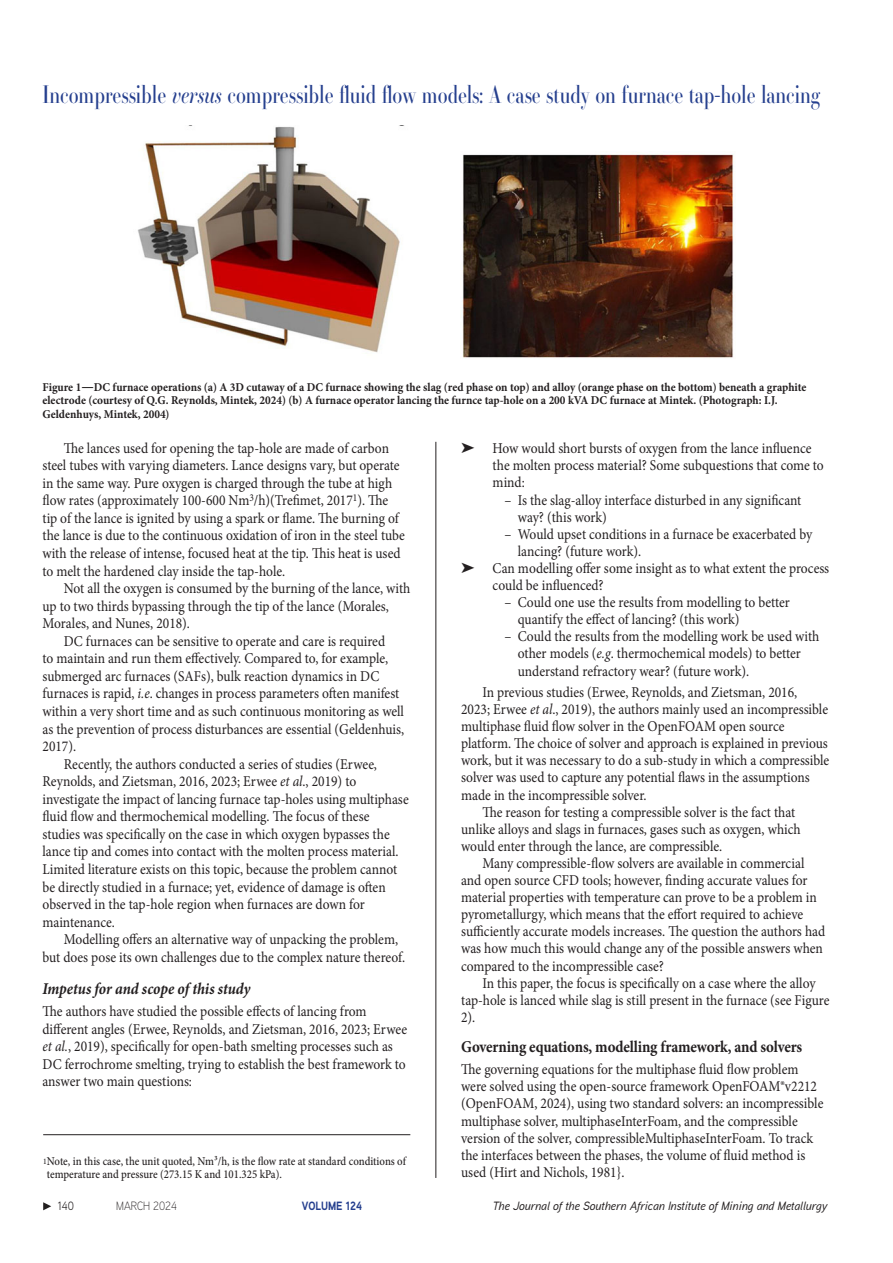
<style>
.page{position:relative;width:893px;height:1263px;background:#fff}
.page>*{position:absolute;margin:0;border:0;box-sizing:border-box;transform-origin:0 0}
.t1{font:24px "Essonnes Headline";color:#253f8e;scale:.8 1}
._1st_Level_Header{font:700 16.5px "Minion Pro";letter-spacing:-.01em;color:#231f20;scale:.9 1}
._2nd_Level_header{font:italic 700 16.5px "Minion Pro";letter-spacing:-.005em;color:#231f20;scale:.9 1}
.Body_Copy{font:15px/17.5px "Minion Pro";color:#231f20;scale:.9 1}
._1st_Para{font:15px/17.2px "Minion Pro";letter-spacing:-.005em;color:#231f20;scale:.9 1}
.Figure_captions{font:700 12px/13.5px "Minion Pro";color:#231f20;scale:.94 1}
.Table_text{font:500 12px/12.9px "Minion Pro";color:#231f20;scale:.9 1}
.t2{font:italic 500 12px "Aaux Next";color:#231f20}
.t3{font:300 12px "Aaux Next";color:#231f20;scale:.9 1}
.t4{font:700 12px "Aaux Next";color:#253f8e;scale:.9 1}
.t5{font:12px "Aaux Next";color:#231f20;scale:.9 1}
.s1{font-style:italic}
.s2{font-size:15px}
.s3{font-size:8.4px}
</style>
<div class="page">
<svg style="left:43px;top:1202px;width:8px;height:8px"></svg>
<hr style="left:436px;top:442px;width:1px;height:736px;background:#231f20">
<img style="left:137px;top:125px;width:597px;height:233px">
<hr style="left:43px;top:1134px;width:367px;height:1px;background:#231f20">
<h1 class="t1" style="left:43px;top:78px;width:973px">Incompressible <span class="s1">versus</span> compressible fluid flow models: A case study on furnace tap-hole lancing</h1>
<p class="Figure_captions" style="left:43px;top:380px;width:814px">Figure 1<span class="s2">—</span>DC furnace operations (a) A 3D cutaway of a DC furnace showing the slag (red phase on top) and alloy (orange phase on the bottom) beneath a graphite electrode (courtesy of Q.G. Reynolds, Mintek, 2024) (b) A furnace operator lancing the furnce tap-hole on a 200 kVA DC furnace at Mintek. (Photograph: I.J.<br>Geldenhuys, Mintek, 2004)</p>
<p class="Body_Copy" style="left:43px;top:439px;width:404px;text-indent:21px">The lances used for opening the tap-hole are made of carbon steel tubes with varying diameters. Lance designs vary, but operate in the same way. Pure oxygen is charged through the tube at high flow rates (approximately 100-600 Nm<sup>3</sup>/h)(Trefimet, 2017<sup>1</sup>). The tip of the lance is ignited by using a spark or flame. The burning of the lance is due to the continuous oxidation of iron in the steel tube with the release of intense, focused heat at the tip. This heat is used to melt the hardened clay inside the tap-hole.</p>
<p class="Body_Copy" style="left:43px;top:580px;width:410px;text-indent:21px">Not all the oxygen is consumed by the burning of the lance, with up to two thirds bypassing through the tip of the lance (Morales,<br>Morales, and Nunes, 2018).</p>
<p class="Body_Copy" style="left:43px;top:632px;width:403px;text-indent:21px">DC furnaces can be sensitive to operate and care is required<br>to maintain and run them effectively. Compared to, for example, submerged arc furnaces (SAFs), bulk reaction dynamics in DC furnaces is rapid, <span class="s1">i.e</span>. changes in process parameters often manifest within a very short time and as such continuous monitoring as well as the prevention of process disturbances are essential (Geldenhuis, 2017).</p>
<p class="Body_Copy" style="left:43px;top:755px;width:408px;text-indent:21px">Recently, the authors conducted a series of studies (Erwee, Reynolds, and Zietsman, 2016, 2023; Erwee <span class="s1">et al</span>., 2019) to investigate the impact of lancing furnace tap-holes using multiphase fluid flow and thermochemical modelling. The focus of these studies was specifically on the case in which oxygen bypasses the lance tip and comes into contact with the molten process material.<br>Limited literature exists on this topic, because the problem cannot be directly studied in a furnace; yet, evidence of damage is often observed in the tap-hole region when furnaces are down for maintenance.</p>
<p class="Body_Copy" style="left:43px;top:931px;width:404px;text-indent:21px">Modelling offers an alternative way of unpacking the problem, but does pose its own challenges due to the complex nature thereof.</p>
<p class="_2nd_Level_header" style="left:43px;top:977px;width:233px">Impetus for and scope of this study</p>
<p class="_1st_Para" style="left:43px;top:1002px;width:407px">The authors have studied the possible effects of lancing from different angles (Erwee, Reynolds, and Zietsman, 2016, 2023; Erwee <span class="s1">et al.</span>, 2019), specifically for open-bath smelting processes such as DC ferrochrome smelting, trying to establish the best framework to answer two main questions:</p>
<p class="Table_text" style="left:47px;top:1155px;width:402px;text-indent:-4px"><span class="s3">1</span>Note, in this case, the unit quoted, Nm³/h, is the flow rate at standard conditions of temperature and pressure (273.15 K and 101.325 kPa).</p>
<p class="Body_Copy" style="left:493px;top:440px;width:369px;line-height:17.1px;text-indent:-32px">➤ How would short bursts of oxygen from the lance influence the molten process material? Some subquestions that come to mind:</p>
<p class="Body_Copy" style="left:518px;top:491px;width:317px;line-height:17.1px;text-indent:-13px">– Is the slag-alloy interface disturbed in any significant way? (this work)</p>
<p class="Body_Copy" style="left:518px;top:525px;width:329px;line-height:17.1px;text-indent:-13px">– Would upset conditions in a furnace be exacerbated by lancing? (future work).</p>
<p class="Body_Copy" style="left:493px;top:560px;width:375px;line-height:17.1px;text-indent:-32px">➤ Can modelling offer some insight as to what extent the process could be influenced?</p>
<p class="Body_Copy" style="left:518px;top:594px;width:304px;line-height:17.1px;text-indent:-13px">– Could one use the results from modelling to better quantify the effect of lancing? (this work)</p>
<p class="Body_Copy" style="left:518px;top:628px;width:337px;line-height:17.1px;text-indent:-13px">– Could the results from the modelling work be used with other models (<span class="s1">e.g</span>. thermochemical models) to better understand refractory wear? (future work).</p>
<p class="Body_Copy" style="left:461px;top:684px;width:411px;line-height:17.1px;text-indent:21px">In previous studies (Erwee, Reynolds, and Zietsman, 2016, 2023; Erwee <span class="s1">et al</span>., 2019), the authors mainly used an incompressible multiphase fluid flow solver in the OpenFOAM open source platform. The choice of solver and approach is explained in previous work, but it was necessary to do a sub-study in which a compressible solver was used to capture any potential flaws in the assumptions made in the incompressible solver.</p>
<p class="Body_Copy" style="left:461px;top:803px;width:379px;line-height:17.1px;text-indent:21px">The reason for testing a compressible solver is the fact that unlike alloys and slags in furnaces, gases such as oxygen, which would enter through the lance, are compressible.</p>
<p class="Body_Copy" style="left:461px;top:855px;width:406px;line-height:17.1px;text-indent:21px">Many compressible-flow solvers are available in commercial and open source CFD tools; however, finding accurate values for material properties with temperature can prove to be a problem in pyrometallurgy, which means that the effort required to achieve sufficiently accurate models increases. The question the authors had was how much this would change any of the possible answers when compared to the incompressible case?</p>
<p class="Body_Copy" style="left:461px;top:974px;width:411px;line-height:17.1px;text-indent:21px">In this paper, the focus is specifically on a case where the alloy tap-hole is lanced while slag is still present in the furnace (see Figure<br>2).</p>
<p class="_1st_Level_Header" style="left:461px;top:1035px;width:380px">Governing equations, modelling framework, and solvers</p>
<p class="_1st_Para" style="left:461px;top:1060px;width:404px">The governing equations for the multiphase fluid flow problem were solved using the open-source framework OpenFOAM®v2212 (OpenFOAM, 2024), using two standard solvers: an incompressible multiphase solver, multiphaseInterFoam, and the compressible version of the solver, compressibleMultiphaseInterFoam. To track the interfaces between the phases, the volume of fluid method is used (Hirt and Nichols, 1981}.</p>
<p class="t5" style="left:58px;top:1197px;width:19px">140</p>
<p class="t3" style="left:116px;top:1197px;width:69px">MARCH 2024</p>
<p class="t4" style="left:302px;top:1197px;width:69px">VOLUME 124</p>
<p class="t2" style="left:493px;top:1197px;width:336px">The Journal of the Southern African Institute of Mining and Metallurgy</p>
</div>
